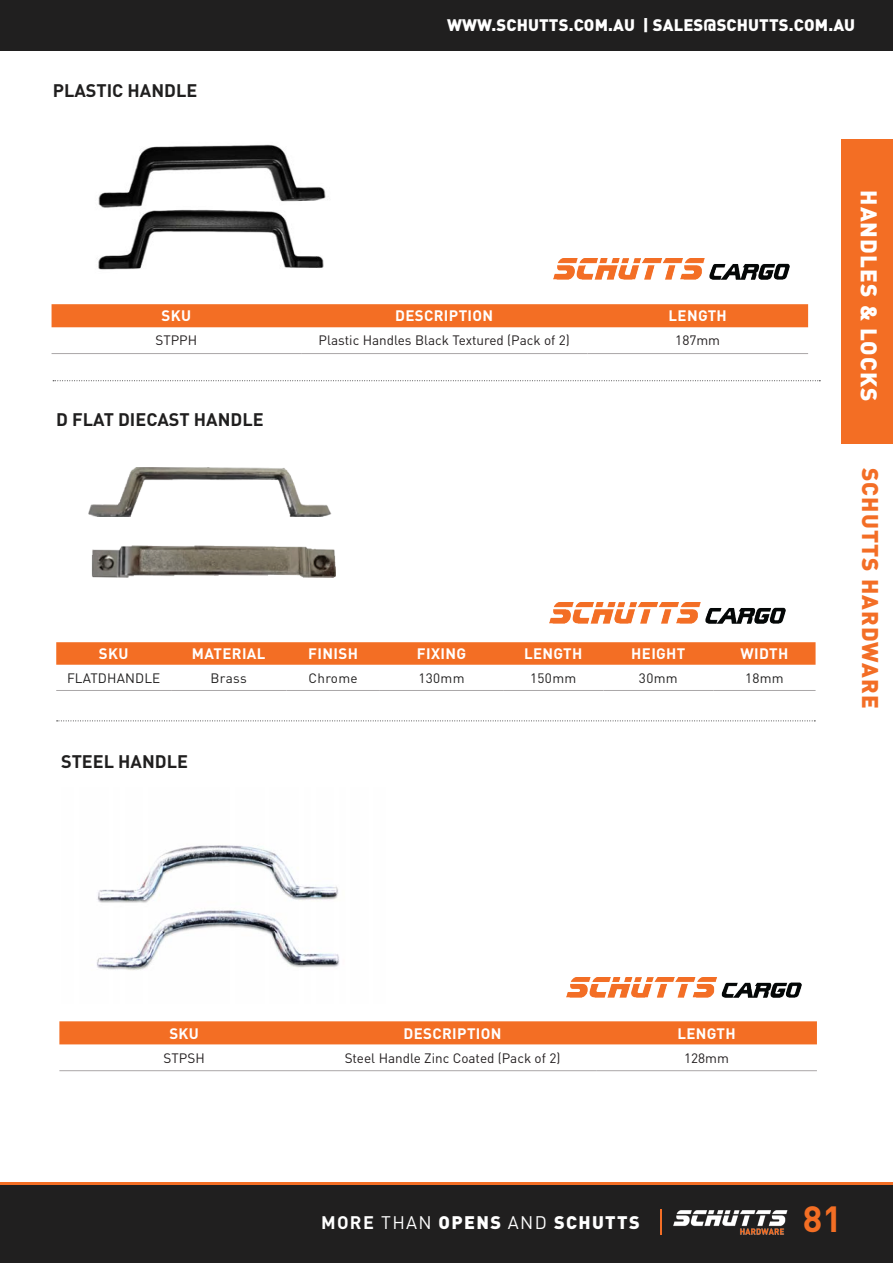
<style>
.page{position:relative;width:893px;height:1263px;background:#fff}
.page>*{position:absolute;margin:0;border:0;box-sizing:border-box;transform-origin:0 0}
.t1{font:700 36px "DIN Pro";color:#f36e24}
.t2{font:900 22.5px "DIN Pro";letter-spacing:.05em;color:#f36e26}
.t3{font:900 22.5px "DIN Pro";letter-spacing:.05em;color:#fff}
.Fastener_Title{font:700 18px "DIN Pro";color:#201f1f}
.t4{font:900 18px "DIN Pro";letter-spacing:.075em;color:#fff}
.t5{font:900 16.5px "DIN Pro";letter-spacing:.01em;color:#fff}
.Table_Header{font:700 15px "DIN Pro";letter-spacing:.025em;color:#fff}
.t6{font:13.5px "DIN Pro";color:#231f20}
.Schutties_Table_Content{font:13.5px "DIN Pro";letter-spacing:.025em;color:#201f1f}
.s1{font-weight:700}
.s2{font-weight:400}
</style>
<div class="page">
<div style="left:0;top:1185px;width:893px;height:78px;background:#201f1f"></div>
<div style="left:0;top:0;width:893px;height:51px;background:#201f1f"></div>
<hr style="left:0;top:1183px;width:893px;height:2px;background:#f36e24">
<div style="left:842px;top:139px;width:51px;height:148px;background:#f36e24"></div>
<div style="left:842px;top:150px;width:51px;height:294px;background:#f36e24"></div>
<svg style="left:660px;top:1209px;width:1px;height:26px"></svg>
<img style="left:673px;top:1211px;width:115px;height:24px">
<svg style="left:53px;top:380px;width:767px;height:1px"></svg>
<img style="left:98px;top:144px;width:228px;height:126px">
<img style="left:89px;top:467px;width:243px;height:49px">
<img style="left:92px;top:546px;width:243px;height:31px">
<svg style="left:56px;top:642px;width:759px;height:23px;background:#f37128"></svg>
<hr style="left:56px;top:690px;width:115px;height:1px;background:#aaa7a8">
<hr style="left:171px;top:690px;width:115px;height:1px;background:#aaa7a8">
<hr style="left:286px;top:690px;width:94px;height:1px;background:#aaa7a8">
<hr style="left:380px;top:690px;width:123px;height:1px;background:#aaa7a8">
<hr style="left:503px;top:690px;width:100px;height:1px;background:#aaa7a8">
<hr style="left:603px;top:690px;width:110px;height:1px;background:#aaa7a8">
<hr style="left:713px;top:690px;width:102px;height:1px;background:#aaa7a8">
<div style="left:59px;top:1021px;width:758px;height:23px;background:#f36e24"></div>
<hr style="left:59px;top:1070px;width:250px;height:1px;background:#aaa7a8">
<hr style="left:309px;top:1070px;width:287px;height:1px;background:#aaa7a8">
<hr style="left:596px;top:1070px;width:221px;height:1px;background:#aaa7a8">
<div style="left:52px;top:304px;width:756px;height:23px;background:#f36e24"></div>
<hr style="left:52px;top:353px;width:249px;height:1px;background:#aaa7a8">
<hr style="left:301px;top:353px;width:286px;height:1px;background:#aaa7a8">
<hr style="left:587px;top:353px;width:221px;height:1px;background:#aaa7a8">
<svg style="left:57px;top:720px;width:758px;height:1px"></svg>
<img style="left:566px;top:978px;width:236px;height:20px">
<img style="left:554px;top:259px;width:235px;height:20px">
<img style="left:97px;top:845px;width:243px;height:126px">
<img style="left:549px;top:603px;width:236px;height:20px">
<p class="Fastener_Title" style="left:53px;top:78px;width:146px">PLASTIC HANDLE</p>
<p class="t5" style="left:447px;top:14px;width:410px">WWW.SCHUTTS.COM.AU | SALES@SCHUTTS.COM.AU</p>
<p class="Table_Header" style="left:162px;top:306px;width:31px">SKU</p>
<p class="Table_Header" style="left:395px;top:306px;width:100px">DESCRIPTION</p>
<p class="Table_Header" style="left:668px;top:306px;width:60px">LENGTH</p>
<p class="t6" style="left:155px;top:331px;width:43px">STPPH</p>
<p class="t6" style="left:319px;top:331px;width:253px">Plastic Handles Black Textured (Pack of 2)</p>
<p class="t6" style="left:675px;top:331px;width:46px">187mm</p>
<p class="Fastener_Title" style="left:56px;top:407px;width:209px">D FLAT DIECAST HANDLE</p>
<p class="Table_Header" style="left:99px;top:644px;width:31px">SKU</p>
<p class="Table_Header" style="left:192px;top:644px;width:75px">MATERIAL</p>
<p class="Table_Header" style="left:308px;top:644px;width:51px">FINISH</p>
<p class="Table_Header" style="left:417px;top:644px;width:51px">FIXING</p>
<p class="Table_Header" style="left:524px;top:644px;width:60px">LENGTH</p>
<p class="Table_Header" style="left:631px;top:644px;width:56px">HEIGHT</p>
<p class="Table_Header" style="left:740px;top:644px;width:49px">WIDTH</p>
<p class="Schutties_Table_Content" style="left:67px;top:669px;width:95px">FLATDHANDLE</p>
<p class="Schutties_Table_Content" style="left:211px;top:669px;width:38px">Brass</p>
<p class="Schutties_Table_Content" style="left:308px;top:669px;width:51px">Chrome</p>
<p class="Schutties_Table_Content" style="left:418px;top:669px;width:48px">130mm</p>
<p class="Schutties_Table_Content" style="left:530px;top:669px;width:48px">150mm</p>
<p class="Schutties_Table_Content" style="left:639px;top:669px;width:40px">30mm</p>
<p class="Schutties_Table_Content" style="left:745px;top:669px;width:40px">18mm</p>
<p class="Fastener_Title" style="left:61px;top:750px;width:128px">STEEL HANDLE</p>
<p class="t3" style="left:884px;top:190px;width:213px;rotate:90deg">HANDLES &amp; LOCKS</p>
<p class="t2" style="left:886px;top:468px;width:242px;rotate:90deg">SCHUTTS HARDWARE</p>
<p class="Table_Header" style="left:169px;top:1023px;width:31px">SKU</p>
<p class="Table_Header" style="left:403px;top:1023px;width:100px">DESCRIPTION</p>
<p class="Table_Header" style="left:677px;top:1023px;width:60px">LENGTH</p>
<p class="t6" style="left:164px;top:1048px;width:43px">STPSH</p>
<p class="t6" style="left:345px;top:1048px;width:217px">Steel Handle Zinc Coated (Pack of 2)</p>
<p class="t6" style="left:684px;top:1048px;width:46px">128mm</p>
<p class="t4" style="left:321px;top:1210px;width:320px"><span class="s1">MORE</span> <span class="s2">THAN</span> OPENS <span class="s2">AND</span> SCHUTTS</p>
<p class="t1" style="left:803px;top:1195px;width:41px">81</p>
</div>
